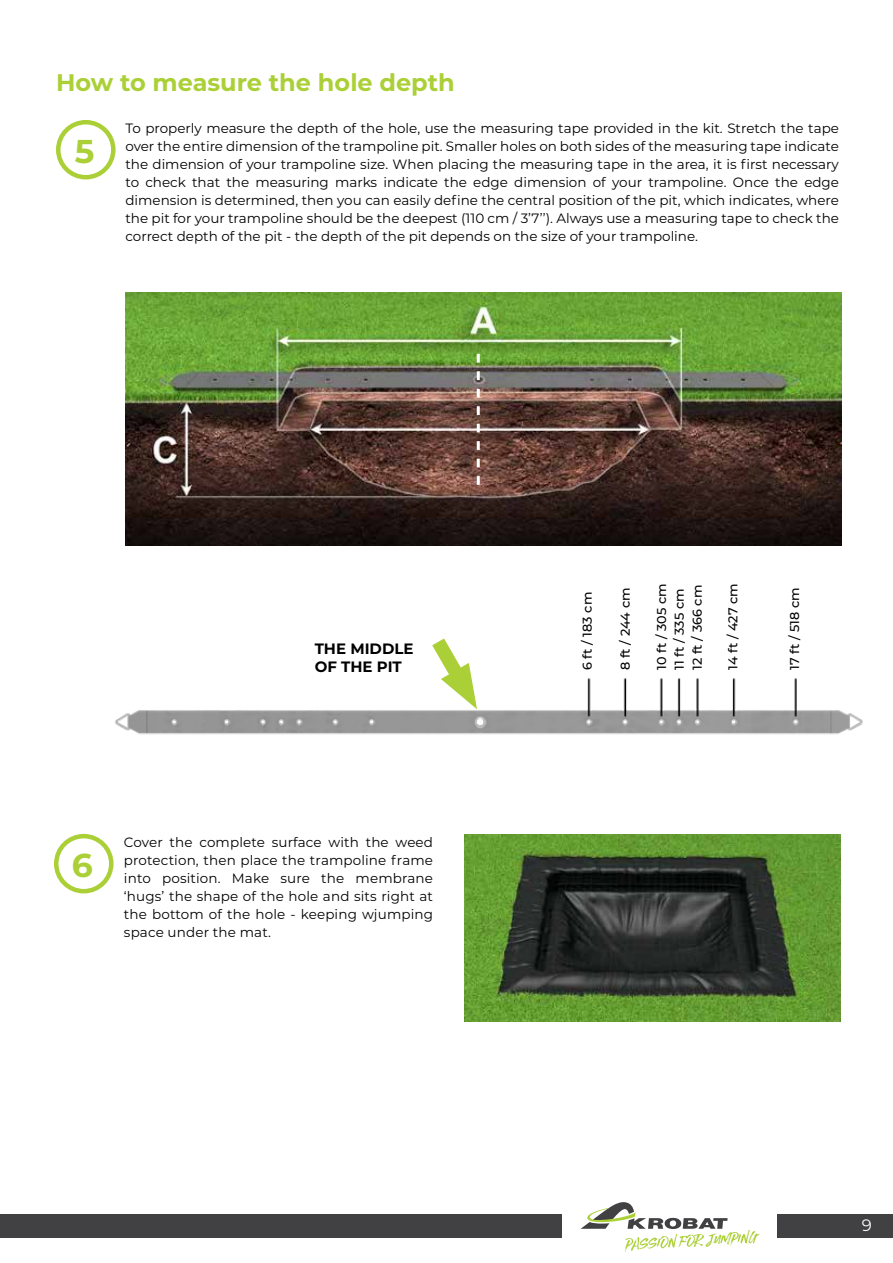
<style>
.page{position:relative;width:893px;height:1263px;background:#fff}
.page>*{position:absolute;margin:0;border:0;box-sizing:border-box;transform-origin:0 0}
.t1{font:700 33px "Montserrat";color:#abd037}
.t2{font:700 24px "Montserrat";color:#abd037}
.t3{font:16.5px "Montserrat";color:#fff}
.t4{font:700 15px/18px "Montserrat";color:#000}
.t5{font:13.5px/18px "Montserrat";color:#000;text-align:justify}
.t6{font:500 12.75px/17.9px "Montserrat";letter-spacing:.01em;color:#000}
</style>
<div class="page">
<div style="left:0;top:1214px;width:562px;height:23px;background:#414042"></div>
<div style="left:777px;top:1214px;width:116px;height:23px;background:#414042"></div>
<svg style="left:581px;top:1202px;width:179px;height:50px"></svg>
<img style="left:464px;top:834px;width:376px;height:187px">
<img style="left:125px;top:293px;width:716px;height:253px">
<svg style="left:477px;top:354px;width:3px;height:131px"></svg>
<div style="left:56px;top:120px;width:60px;height:59px;border:4px solid #abd037;border-radius:50%"></div>
<div style="left:54px;top:834px;width:60px;height:59px;border:4px solid #abd037;border-radius:50%"></div>
<img style="left:115px;top:678px;width:748px;height:57px">
<svg style="left:419px;top:638px;width:64px;height:71px"></svg>
<h2 class="t2" style="left:56px;top:65px;width:400px">How to measure the hole depth</h2>
<p class="t5" style="left:125px;top:119px;width:715px">To properly measure the depth of the hole, use the measuring tape provided in the kit. Stretch the tape over the entire dimension of the trampoline pit. Smaller holes on both sides of the measuring tape indicate the dimension of your trampoline size. When placing the measuring tape in the area, it is first necessary to check that the measuring marks indicate the edge dimension of your trampoline. Once the edge dimension is determined, then you can easily define the central position of the pit, which indicates, where the pit for your trampoline should be the deepest (110 cm / 3’7’’). Always use a measuring tape to check the correct depth of the pit - the depth of the pit depends on the size of your trampoline.</p>
<h1 class="t1" style="left:75px;top:127px;width:21px">5</h1>
<p class="t4" style="left:315px;top:638px;width:100px">THE MIDDLE<br>OF THE PIT</p>
<h1 class="t1" style="left:72px;top:841px;width:23px">6</h1>
<p class="t5" style="left:124px;top:833px;width:311px">Cover the complete surface with the weed protection, then place the trampoline frame into position. Make sure the membrane ‘hugs’ the shape of the hole and sits right at the bottom of the hole - keeping wjumping space under the mat.</p>
<p class="t6" style="left:578px;top:670px;width:80px;rotate:-90deg">6 ft / 183 cm</p>
<p class="t6" style="left:616px;top:670px;width:84px;rotate:-90deg">8 ft / 244 cm</p>
<p class="t6" style="left:652px;top:670px;width:88px;rotate:-90deg">10 ft / 305 cm<br>11 ft / 335 cm<br>12 ft / 366 cm</p>
<p class="t6" style="left:723px;top:670px;width:89px;rotate:-90deg">14 ft / 427 cm</p>
<p class="t6" style="left:785px;top:670px;width:84px;rotate:-90deg">17 ft / 518 cm</p>
<p class="t3" style="left:862px;top:1213px;width:12px">9</p>
</div>
